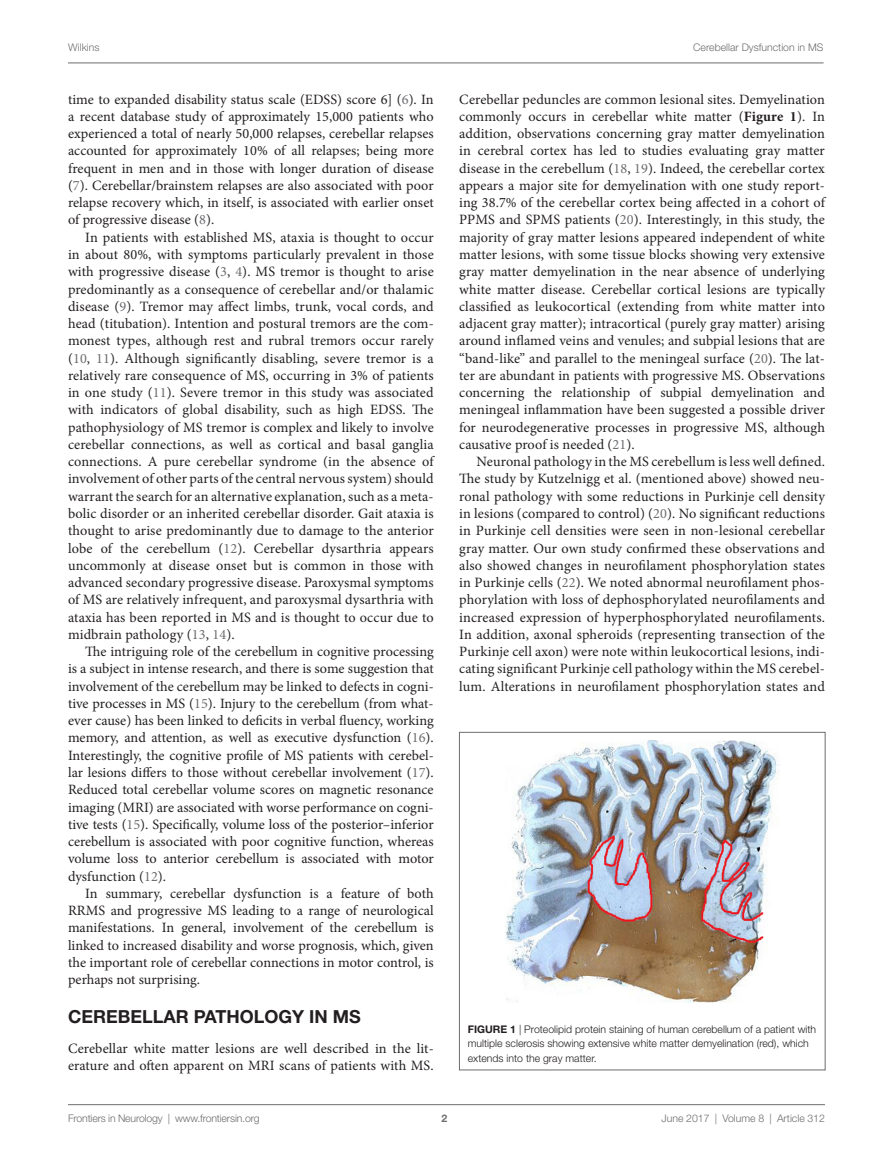
<style>
.page{position:relative;width:893px;height:1170px;background:#fff}
.page>*{position:absolute;margin:0;border:0;box-sizing:border-box;transform-origin:0 0}
.t1{font:700 18px "Helvetica Neue LT Std";color:#231f20}
.t2{font:14.25px/17.2px "Minion Pro";letter-spacing:.005em;color:#231f20;text-align:justify}
.t3{font:300 10.5px/14.2px "Helvetica Neue LT Std";color:#231f20}
.t4{font:300 10.5px "Helvetica Neue LT Std";color:#6c6d70}
.t5{font:700 10.5px "Helvetica Neue LT Std";color:#6c6d70}
.s1{color:#6c6d70}
.s2{font-weight:700}
</style>
<div class="page">
<img style="left:506px;top:740px;width:274px;height:262px">
<div style="left:459px;top:732px;width:366px;height:338px;border:1px solid #6c6d70"></div>
<hr style="left:68px;top:63px;width:756px;height:1px;background:#6c6d70">
<hr style="left:68px;top:1104px;width:757px;height:1px;background:#6c6d70">
<p class="t4" style="left:68px;top:41px;width:33px">Wilkins</p>
<p class="t4" style="left:693px;top:41px;width:132px">Cerebellar Dysfunction in MS</p>
<p class="t2" style="left:68px;top:90px;width:367px">time to expanded disability status scale (EDSS) score 6] (<span class="s1">6</span>). In a recent database study of approximately 15,000 patients who experienced a total of nearly 50,000 relapses, cerebellar relapses accounted for approximately 10% of all relapses; being more frequent in men and in those with longer duration of disease (<span class="s1">7</span>). Cerebellar/brainstem relapses are also associated with poor relapse recovery which, in itself, is associated with earlier onset of progressive disease (<span class="s1">8</span>).</p>
<p class="t2" style="left:68px;top:228px;width:367px;text-indent:17px">In patients with established MS, ataxia is thought to occur in about 80%, with symptoms particularly prevalent in those with progressive disease (<span class="s1">3</span>, <span class="s1">4</span>). MS tremor is thought to arise predominantly as a consequence of cerebellar and/or thalamic disease (<span class="s1">9</span>). Tremor may affect limbs, trunk, vocal cords, and head (titubation). Intention and postural tremors are the com&shy;monest types, although rest and rubral tremors occur rarely (<span class="s1">10</span>, <span class="s1">11</span>). Although significantly disabling, severe tremor is a relatively rare consequence of MS, occurring in 3% of patients in one study (<span class="s1">11</span>). Severe tremor in this study was associated with indicators of global disability, such as high EDSS. The pathophysiology of MS tremor is complex and likely to involve cerebellar connections, as well as cortical and basal ganglia connections. A pure cerebellar syndrome (in the absence of involvement of other parts of the central nervous system) should warrant the search for an alternative explanation, such as a meta&shy;bolic disorder or an inherited cerebellar disorder. Gait ataxia is thought to arise predominantly due to damage to the anterior lobe of the cerebellum (<span class="s1">12</span>). Cerebellar dysarthria appears uncommonly at disease onset but is common in those with advanced secondary progressive disease. Paroxysmal symptoms of MS are relatively infrequent, and paroxysmal dysarthria with ataxia has been reported in MS and is thought to occur due to midbrain pathology (<span class="s1">13</span>, <span class="s1">14</span>).</p>
<p class="t2" style="left:68px;top:643px;width:367px;text-indent:17px">The intriguing role of the cerebellum in cognitive processing is a subject in intense research, and there is some suggestion that involvement of the cerebellum may be linked to defects in cogni&shy;tive processes in MS (<span class="s1">15</span>). Injury to the cerebellum (from what&shy;ever cause) has been linked to deficits in verbal fluency, working memory, and attention, as well as executive dysfunction (<span class="s1">16</span>).<br>Interestingly, the cognitive profile of MS patients with cerebel&shy;lar lesions differs to those without cerebellar involvement (<span class="s1">17</span>).<br>Reduced total cerebellar volume scores on magnetic resonance imaging (MRI) are associated with worse performance on cogni&shy;tive tests (<span class="s1">15</span>). Specifically, volume loss of the posterior–inferior cerebellum is associated with poor cognitive function, whereas volume loss to anterior cerebellum is associated with motor dysfunction (<span class="s1">12</span>).</p>
<p class="t2" style="left:68px;top:884px;width:367px;text-indent:17px">In summary, cerebellar dysfunction is a feature of both RRMS and progressive MS leading to a range of neurological manifestations. In general, involvement of the cerebellum is linked to increased disability and worse prognosis, which, given the important role of cerebellar connections in motor control, is perhaps not surprising.</p>
<p class="t1" style="left:68px;top:1005px;width:294px">CEREBELLAR PATHOLOGY IN MS</p>
<p class="t2" style="left:68px;top:1039px;width:367px">Cerebellar white matter lesions are well described in the lit&shy;erature and often apparent on MRI scans of patients with MS.</p>
<p class="t2" style="left:459px;top:90px;width:367px">Cerebellar peduncles are common lesional sites. Demyelination commonly occurs in cerebellar white matter (<span class="s2">Figure 1</span>). In addition, observations concerning gray matter demyelination in cerebral cortex has led to studies evaluating gray matter disease in the cerebellum (<span class="s1">18</span>, <span class="s1">19</span>). Indeed, the cerebellar cortex appears a major site for demyelination with one study report&shy;ing 38.7% of the cerebellar cortex being affected in a cohort of PPMS and SPMS patients (<span class="s1">20</span>). Interestingly, in this study, the majority of gray matter lesions appeared independent of white matter lesions, with some tissue blocks showing very extensive gray matter demyelination in the near absence of underlying white matter disease. Cerebellar cortical lesions are typically classified as leukocortical (extending from white matter into adjacent gray matter); intracortical (purely gray matter) arising around inflamed veins and venules; and subpial lesions that are “band-like” and parallel to the meningeal surface (<span class="s1">20</span>). The lat&shy;ter are abundant in patients with progressive MS. Observations concerning the relationship of subpial demyelination and meningeal inflammation have been suggested a possible driver for neurodegenerative processes in progressive MS, although causative proof is needed (<span class="s1">21</span>).</p>
<p class="t2" style="left:459px;top:453px;width:367px;text-indent:17px">Neuronal pathology in the MS cerebellum is less well defined.<br>The study by Kutzelnigg et al. (mentioned above) showed neu&shy;ronal pathology with some reductions in Purkinje cell density in lesions (compared to control) (<span class="s1">20</span>). No significant reductions in Purkinje cell densities were seen in non-lesional cerebellar gray matter. Our own study confirmed these observations and also showed changes in neurofilament phosphorylation states in Purkinje cells (<span class="s1">22</span>). We noted abnormal neurofilament phos&shy;phorylation with loss of dephosphorylated neurofilaments and increased expression of hyperphosphorylated neurofilaments.<br>In addition, axonal spheroids (representing transection of the Purkinje cell axon) were note within leukocortical lesions, indi&shy;cating significant Purkinje cell pathology within the MS cerebel&shy;lum. Alterations in neurofilament phosphorylation states and</p>
<p class="t3" style="left:468px;top:1021px;width:350px"><span class="s2">FIGURE 1</span> | Proteolipid protein staining of human cerebellum of a patient with multiple sclerosis showing extensive white matter demyelination (red), which extends into the gray matter.</p>
<p class="t4" style="left:68px;top:1111px;width:193px">Frontiers in Neurology | www.frontiersin.org</p>
<p class="t4" style="left:662px;top:1111px;width:165px">June 2017 | Volume 8 | Article 312</p>
<p class="t5" style="left:441px;top:1111px;width:7px">2</p>
</div>
